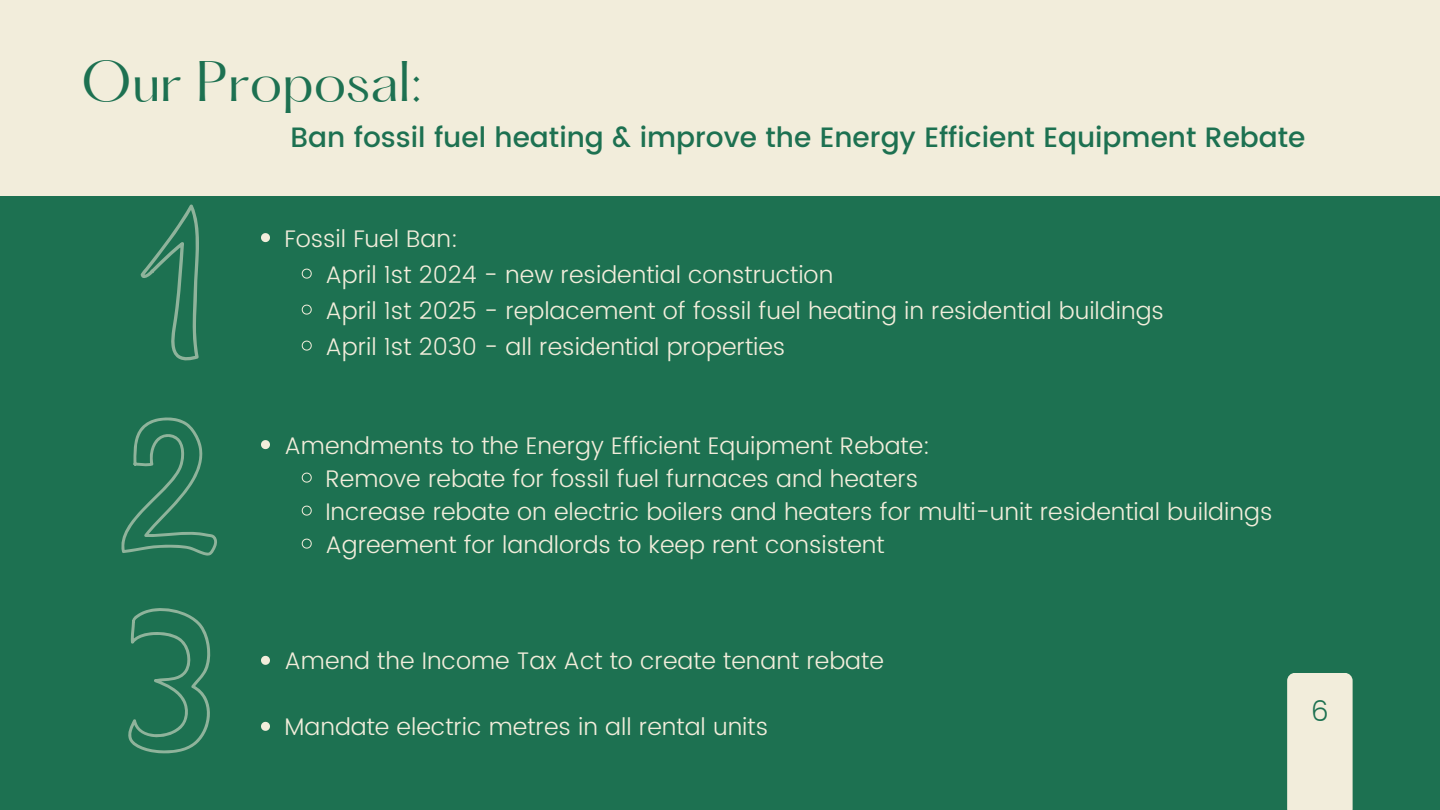
<style>
.page{position:relative;width:1440px;height:810px;background:#1d7151}
.page>*{position:absolute;margin:0;border:0;box-sizing:border-box;transform-origin:0 0}
.t1{font:50px "Hatton";color:#1d7151}
.t2{font:500 28px "Poppins";color:#1d7151}
.t3{font:300 28px "Poppins";color:#1d7151}
.t4{font:300 24px "Poppins";color:#f2eddb}
</style>
<div class="page">
<div style="left:1287px;top:673px;width:66px;height:137px;background:#f2eddb"></div>
<div style="left:0;top:0;width:1440px;height:196px;background:#f2eddb"></div>
<svg style="left:141px;top:204px;width:58px;height:157px"></svg>
<svg style="left:121px;top:417px;width:96px;height:139px"></svg>
<svg style="left:128px;top:608px;width:83px;height:146px"></svg>
<svg style="left:261px;top:233px;width:9px;height:9px"></svg>
<svg style="left:301px;top:268px;width:11px;height:11px"></svg>
<svg style="left:301px;top:304px;width:11px;height:11px"></svg>
<svg style="left:301px;top:340px;width:11px;height:11px"></svg>
<svg style="left:261px;top:440px;width:9px;height:9px"></svg>
<svg style="left:301px;top:472px;width:11px;height:11px"></svg>
<svg style="left:301px;top:505px;width:11px;height:11px"></svg>
<svg style="left:301px;top:538px;width:11px;height:11px"></svg>
<svg style="left:261px;top:656px;width:9px;height:9px"></svg>
<svg style="left:261px;top:722px;width:9px;height:9px"></svg>
<p class="t1" style="left:81px;top:58px;width:344px">Our Proposal:</p>
<p class="t2" style="left:291px;top:121px;width:1017px">Ban fossil fuel heating &amp; improve the Energy Efficient Equipment Rebate</p>
<h2 class="t4" style="left:285px;top:224px;width:175px">Fossil Fuel Ban:</h2>
<p class="t4" style="left:325px;top:260px;width:509px">April 1st 2024 - new residential construction</p>
<p class="t4" style="left:325px;top:296px;width:840px">April 1st 2025 - replacement of fossil fuel heating in residential buildings</p>
<p class="t4" style="left:325px;top:332px;width:462px">April 1st 2030 - all residential properties</p>
<p class="t4" style="left:285px;top:431px;width:647px">Amendments to the Energy Efficient Equipment Rebate:</p>
<p class="t4" style="left:325px;top:464px;width:595px">Remove rebate for fossil fuel furnaces and heaters</p>
<p class="t4" style="left:325px;top:497px;width:949px">Increase rebate on electric boilers and heaters for multi-unit residential buildings</p>
<p class="t4" style="left:325px;top:530px;width:561px">Agreement for landlords to keep rent consistent</p>
<p class="t4" style="left:285px;top:647px;width:601px">Amend the Income Tax Act to create tenant rebate</p>
<p class="t4" style="left:285px;top:713px;width:485px">Mandate electric metres in all rental units</p>
<h1 class="t3" style="left:1311px;top:695px;width:20px">6</h1>
</div>
